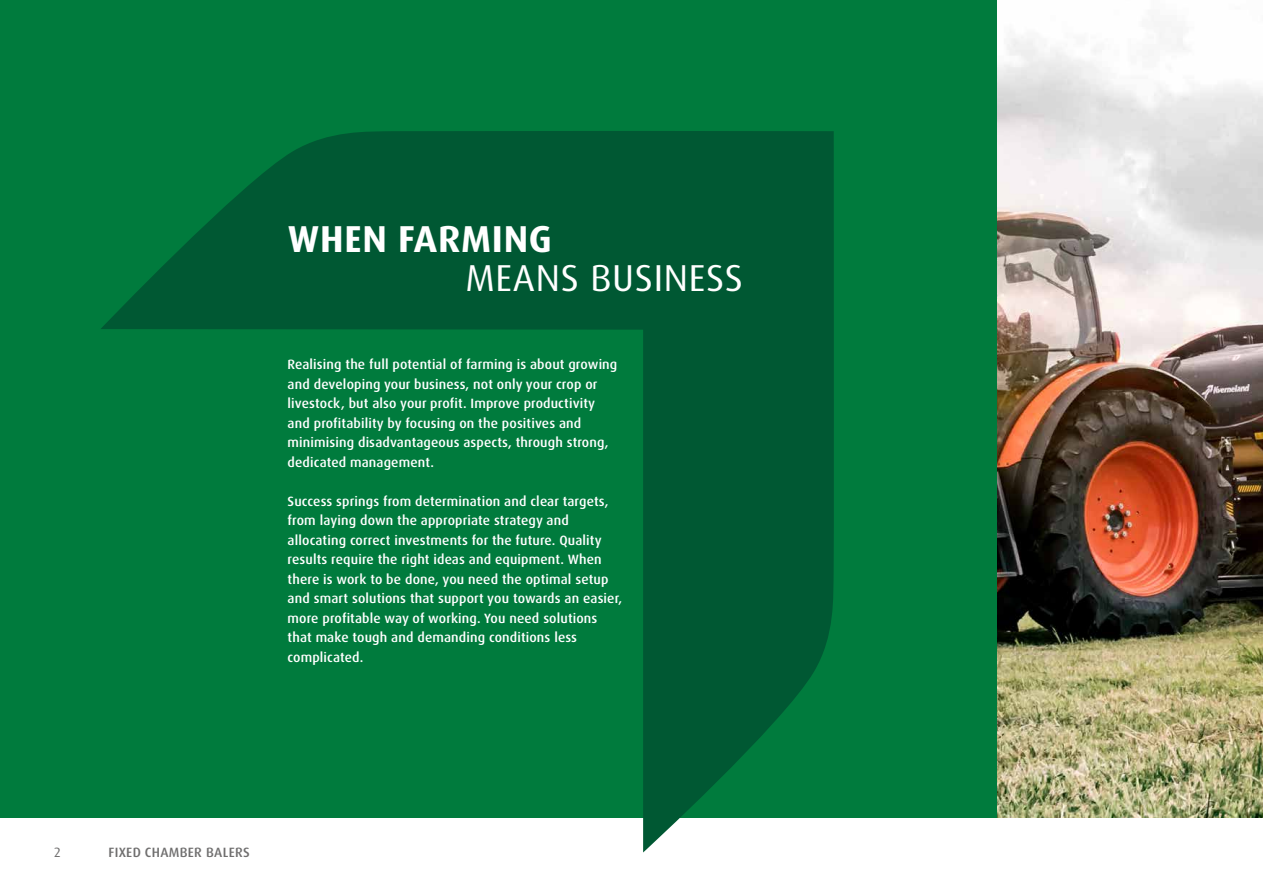
<style>
.page{position:relative;width:1263px;height:893px;background:#fff}
.page>*{position:absolute;margin:0;border:0;box-sizing:border-box;transform-origin:0 0}
.t1{font:37.5px "Dax Pro";letter-spacing:.02em;color:#fff}
.t2{font:700 37.5px "Dax Pro";letter-spacing:.02em;color:#fff}
.t3{font:500 13.5px/19.5px "Dax Pro";letter-spacing:.01em;color:#fff}
.t4{font:500 13.5px "Dax Pro";letter-spacing:.02em;color:#706f6f}
.t5{font:13.5px "Dax Pro";color:#706f6f}
</style>
<div class="page">
<img style="left:996px;top:0;width:267px;height:818px">
<div style="left:0;top:0;width:996px;height:818px;background:#007b3d"></div>
<svg style="left:101px;top:131px;width:733px;height:721px"></svg>
<h1 class="t2" style="left:288px;top:215px;width:266px">WHEN FARMING</h1>
<h1 class="t1" style="left:465px;top:254px;width:279px">MEANS BUSINESS</h1>
<p class="t3" style="left:288px;top:355px;width:331px">Realising the full potential of farming is about growing and developing your business, not only your crop or livestock, but also your profit. Improve productivity and profitability by focusing on the positives and minimising disadvantageous aspects, through strong, dedicated management.</p>
<p class="t3" style="left:288px;top:491px;width:336px">Success springs from determination and clear targets, from laying down the appropriate strategy and allocating correct investments for the future. Quality results require the right ideas and equipment. When there is work to be done, you need the optimal setup and smart solutions that support you towards an easier, more profitable way of working. You need solutions that make tough and demanding conditions less complicated.</p>
<p class="t5" style="left:54px;top:843px;width:8px">2</p>
<p class="t4" style="left:108px;top:843px;width:143px">FIXED CHAMBER BALERS</p>
</div>
